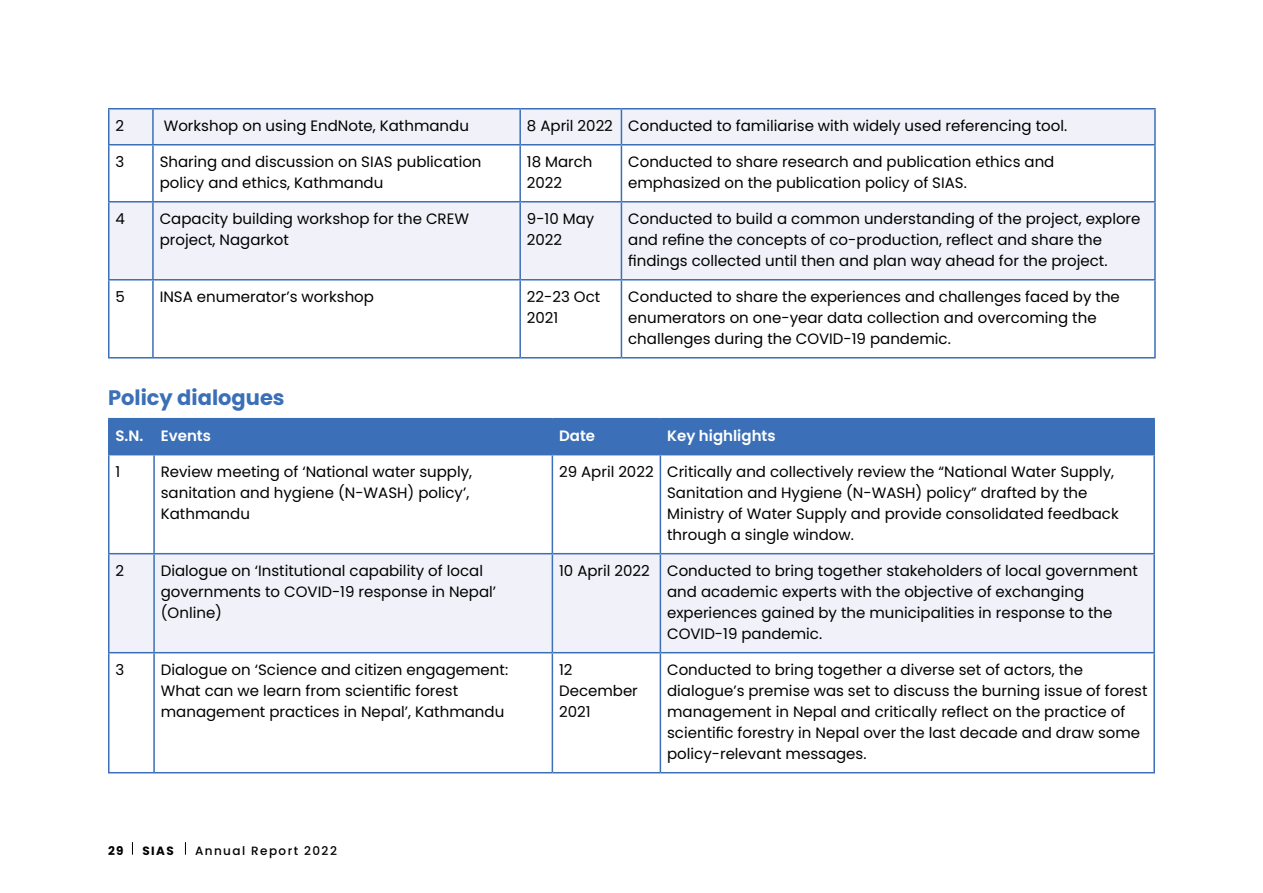
<style>
.page{position:relative;width:1263px;height:893px;background:#fff}
.page>*{position:absolute;margin:0;border:0;box-sizing:border-box;transform-origin:0 0}
.t1{font:700 21px "Poppins";color:#3b6fb7}
.t2{font:15px/21px "Poppins";color:#000}
.t3{font:600 15px "Poppins";color:#fff}
.t4{font:500 12px "Poppins";letter-spacing:.12em;color:#000}
.t5{font:700 12px "Poppins";letter-spacing:.12em;color:#000}
</style>
<div class="page">
<div style="left:110px;top:110px;width:1044px;height:34px;background:#f1f2f9"></div>
<svg style="left:110px;top:146px;width:1044px;height:211px"></svg>
<hr style="left:108px;top:110px;width:2px;height:34px;background:#3b6fb7">
<hr style="left:152px;top:110px;width:2px;height:34px;background:#3b6fb7">
<hr style="left:519px;top:110px;width:2px;height:34px;background:#3b6fb7">
<hr style="left:621px;top:110px;width:1px;height:34px;background:#3b6fb7">
<hr style="left:1154px;top:110px;width:2px;height:34px;background:#3b6fb7">
<hr style="left:108px;top:203px;width:2px;height:76px;background:#3b6fb7">
<hr style="left:152px;top:203px;width:2px;height:76px;background:#3b6fb7">
<hr style="left:519px;top:203px;width:2px;height:76px;background:#3b6fb7">
<hr style="left:621px;top:203px;width:1px;height:76px;background:#3b6fb7">
<hr style="left:1154px;top:203px;width:2px;height:76px;background:#3b6fb7">
<hr style="left:108px;top:108px;width:45px;height:2px;background:#3b6fb7">
<hr style="left:153px;top:108px;width:367px;height:2px;background:#3b6fb7">
<hr style="left:520px;top:108px;width:101px;height:2px;background:#3b6fb7">
<hr style="left:621px;top:108px;width:535px;height:2px;background:#3b6fb7">
<hr style="left:108px;top:146px;width:2px;height:55px;background:#3b6fb7">
<hr style="left:108px;top:144px;width:45px;height:2px;background:#3b6fb7">
<hr style="left:153px;top:144px;width:367px;height:2px;background:#3b6fb7">
<hr style="left:520px;top:144px;width:101px;height:2px;background:#3b6fb7">
<hr style="left:621px;top:144px;width:535px;height:2px;background:#3b6fb7">
<hr style="left:152px;top:146px;width:2px;height:55px;background:#3b6fb7">
<hr style="left:519px;top:146px;width:2px;height:55px;background:#3b6fb7">
<hr style="left:621px;top:146px;width:1px;height:55px;background:#3b6fb7">
<hr style="left:1154px;top:146px;width:2px;height:55px;background:#3b6fb7">
<hr style="left:108px;top:201px;width:45px;height:2px;background:#3b6fb7">
<hr style="left:153px;top:201px;width:367px;height:2px;background:#3b6fb7">
<hr style="left:520px;top:201px;width:101px;height:2px;background:#3b6fb7">
<hr style="left:621px;top:201px;width:535px;height:2px;background:#3b6fb7">
<hr style="left:108px;top:280px;width:2px;height:77px;background:#3b6fb7">
<hr style="left:108px;top:279px;width:45px;height:2px;background:#3b6fb7">
<hr style="left:153px;top:279px;width:367px;height:2px;background:#3b6fb7">
<hr style="left:520px;top:279px;width:101px;height:2px;background:#3b6fb7">
<hr style="left:621px;top:279px;width:535px;height:2px;background:#3b6fb7">
<hr style="left:152px;top:280px;width:2px;height:77px;background:#3b6fb7">
<hr style="left:519px;top:280px;width:2px;height:77px;background:#3b6fb7">
<hr style="left:621px;top:280px;width:1px;height:77px;background:#3b6fb7">
<hr style="left:1154px;top:280px;width:2px;height:77px;background:#3b6fb7">
<hr style="left:108px;top:357px;width:45px;height:1px;background:#3b6fb7">
<hr style="left:153px;top:357px;width:367px;height:1px;background:#3b6fb7">
<hr style="left:520px;top:357px;width:101px;height:1px;background:#3b6fb7">
<hr style="left:621px;top:357px;width:535px;height:1px;background:#3b6fb7">
<div style="left:110px;top:419px;width:1043px;height:35px;background:#3b6fb7"></div>
<svg style="left:110px;top:455px;width:1043px;height:317px"></svg>
<div style="left:110px;top:554px;width:1043px;height:98px;background:#f1f2f9"></div>
<hr style="left:108px;top:419px;width:2px;height:35px;background:#3b6fb7">
<hr style="left:108px;top:418px;width:46px;height:1px;background:#3b6fb7">
<hr style="left:154px;top:418px;width:398px;height:1px;background:#3b6fb7">
<hr style="left:552px;top:418px;width:108px;height:1px;background:#3b6fb7">
<hr style="left:660px;top:418px;width:495px;height:1px;background:#3b6fb7">
<hr style="left:153px;top:419px;width:2px;height:35px;background:#3b6fb7">
<hr style="left:552px;top:419px;width:1px;height:35px;background:#3b6fb7">
<hr style="left:660px;top:419px;width:1px;height:35px;background:#3b6fb7">
<hr style="left:1153px;top:419px;width:2px;height:35px;background:#3b6fb7">
<hr style="left:108px;top:554px;width:2px;height:98px;background:#3b6fb7">
<hr style="left:660px;top:554px;width:1px;height:98px;background:#3b6fb7">
<hr style="left:1153px;top:554px;width:2px;height:98px;background:#3b6fb7">
<hr style="left:153px;top:554px;width:2px;height:98px;background:#3b6fb7">
<hr style="left:552px;top:554px;width:1px;height:98px;background:#3b6fb7">
<hr style="left:108px;top:455px;width:2px;height:98px;background:#3b6fb7">
<hr style="left:108px;top:454px;width:46px;height:1px;background:#3b6fb7">
<hr style="left:154px;top:454px;width:398px;height:1px;background:#3b6fb7">
<hr style="left:552px;top:454px;width:108px;height:1px;background:#3b6fb7">
<hr style="left:660px;top:454px;width:495px;height:1px;background:#3b6fb7">
<hr style="left:153px;top:455px;width:2px;height:98px;background:#3b6fb7">
<hr style="left:552px;top:455px;width:1px;height:98px;background:#3b6fb7">
<hr style="left:660px;top:455px;width:1px;height:98px;background:#3b6fb7">
<hr style="left:1153px;top:455px;width:2px;height:98px;background:#3b6fb7">
<hr style="left:108px;top:553px;width:46px;height:1px;background:#3b6fb7">
<hr style="left:154px;top:553px;width:398px;height:1px;background:#3b6fb7">
<hr style="left:552px;top:553px;width:108px;height:1px;background:#3b6fb7">
<hr style="left:660px;top:553px;width:495px;height:1px;background:#3b6fb7">
<hr style="left:108px;top:653px;width:2px;height:119px;background:#3b6fb7">
<hr style="left:108px;top:652px;width:46px;height:1px;background:#3b6fb7">
<hr style="left:154px;top:652px;width:398px;height:1px;background:#3b6fb7">
<hr style="left:552px;top:652px;width:108px;height:1px;background:#3b6fb7">
<hr style="left:660px;top:652px;width:495px;height:1px;background:#3b6fb7">
<hr style="left:153px;top:653px;width:2px;height:119px;background:#3b6fb7">
<hr style="left:552px;top:653px;width:1px;height:119px;background:#3b6fb7">
<hr style="left:660px;top:653px;width:1px;height:119px;background:#3b6fb7">
<hr style="left:1153px;top:653px;width:2px;height:119px;background:#3b6fb7">
<hr style="left:108px;top:772px;width:46px;height:1px;background:#3b6fb7">
<hr style="left:154px;top:772px;width:398px;height:1px;background:#3b6fb7">
<hr style="left:552px;top:772px;width:108px;height:1px;background:#3b6fb7">
<hr style="left:660px;top:772px;width:495px;height:1px;background:#3b6fb7">
<svg style="left:132px;top:842px;width:1px;height:13px"></svg>
<svg style="left:185px;top:842px;width:1px;height:13px"></svg>
<p class="t2" style="left:116px;top:116px;width:10px">2</p>
<p class="t2" style="left:164px;top:116px;width:307px">Workshop on using EndNote, Kathmandu</p>
<p class="t2" style="left:527px;top:116px;width:542px">8 April 2022 Conducted to familiarise with widely used referencing tool.</p>
<p class="t2" style="left:116px;top:152px;width:10px">3</p>
<p class="t2" style="left:160px;top:152px;width:323px">Sharing and discussion on SIAS publication policy and ethics, Kathmandu</p>
<p class="t2" style="left:527px;top:152px;width:67px">18 March<br>2022</p>
<p class="t2" style="left:628px;top:152px;width:428px">Conducted to share research and publication ethics and emphasized on the publication policy of SIAS.</p>
<p class="t2" style="left:116px;top:209px;width:11px">4</p>
<p class="t2" style="left:160px;top:209px;width:311px">Capacity building workshop for the CREW project, Nagarkot</p>
<p class="t2" style="left:527px;top:209px;width:69px">9-10 May<br>2022</p>
<p class="t2" style="left:628px;top:209px;width:514px">Conducted to build a common understanding of the project, explore and refine the concepts of co-production, reflect and share the findings collected until then and plan way ahead for the project.</p>
<p class="t2" style="left:116px;top:287px;width:11px">5</p>
<p class="t2" style="left:160px;top:287px;width:216px">INSA enumerator’s workshop</p>
<p class="t2" style="left:527px;top:287px;width:75px">22-23 Oct<br>2021</p>
<p class="t2" style="left:628px;top:287px;width:493px">Conducted to share the experiences and challenges faced by the enumerators on one-year data collection and overcoming the challenges during the COVID-19 pandemic.</p>
<h1 class="t1" style="left:108px;top:386px;width:178px">Policy dialogues</h1>
<p class="t3" style="left:116px;top:427px;width:97px">S.N. Events</p>
<p class="t3" style="left:559px;top:427px;width:37px">Date</p>
<p class="t3" style="left:667px;top:427px;width:110px">Key highlights</p>
<p class="t2" style="left:116px;top:461px;width:6px">1</p>
<p class="t2" style="left:161px;top:461px;width:313px">Review meeting of ‘National water supply, sanitation and hygiene (N-WASH) policy’,<br>Kathmandu</p>
<p class="t2" style="left:667px;top:461px;width:453px;text-indent:-108px">29 April 2022 Critically and collectively review the “National Water Supply, Sanitation and Hygiene (N-WASH) policy” drafted by the Ministry of Water Supply and provide consolidated feedback through a single window.</p>
<p class="t2" style="left:116px;top:560px;width:10px">2</p>
<p class="t2" style="left:161px;top:560px;width:337px">Dialogue on ‘Institutional capability of local governments to COVID-19 response in Nepal’ (Online)</p>
<p class="t2" style="left:667px;top:560px;width:472px;text-indent:-108px">10 April 2022 Conducted to bring together stakeholders of local government and academic experts with the objective of exchanging experiences gained by the municipalities in response to the COVID-19 pandemic.</p>
<p class="t2" style="left:116px;top:659px;width:10px">3</p>
<p class="t2" style="left:161px;top:659px;width:349px">Dialogue on ‘Science and citizen engagement:<br>What can we learn from scientific forest management practices in Nepal’, Kathmandu</p>
<p class="t2" style="left:559px;top:659px;width:80px">12<br>December<br>2021</p>
<p class="t2" style="left:667px;top:659px;width:482px">Conducted to bring together a diverse set of actors, the dialogue’s premise was set to discuss the burning issue of forest management in Nepal and critically reflect on the practice of scientific forestry in Nepal over the last decade and draw some policy-relevant messages.</p>
<p class="t5" style="left:108px;top:843px;width:17px">29</p>
<p class="t5" style="left:142px;top:843px;width:33px">SIAS</p>
<p class="t4" style="left:195px;top:843px;width:143px">Annual Report 2022</p>
</div>
